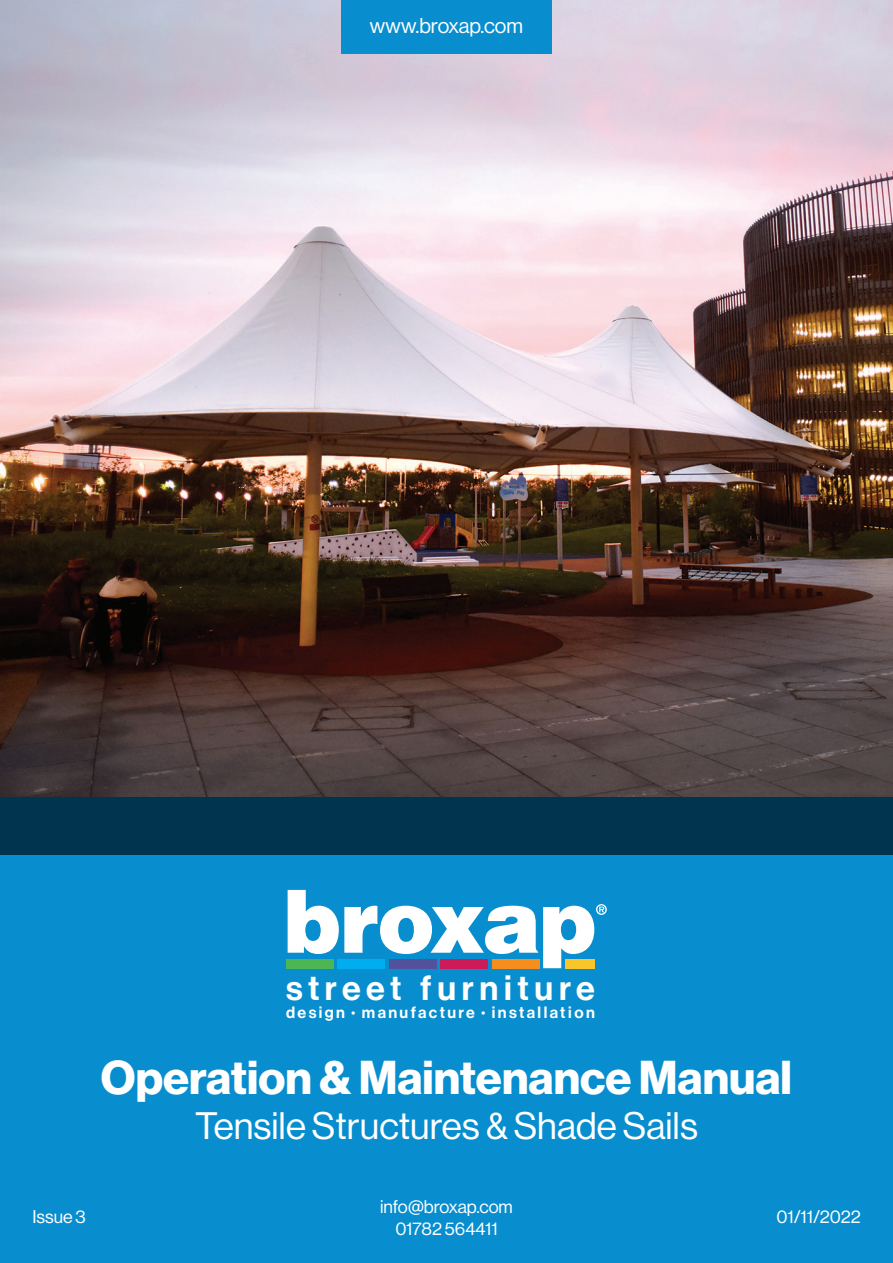
<style>
.page{position:relative;width:893px;height:1263px;background:#fff}
.page>*{position:absolute;margin:0;border:0;box-sizing:border-box;transform-origin:0 0}
.t1{font:46.5px "N Haas Grotesk DS Pro 75 Bd";color:#fff}
.t2{font:37.5px "N Haas Grotesk DS Pro 55 Rg";color:#fff}
.t3{font:34.5px "N Haas Grotesk DS Pro 65 Md";letter-spacing:.165em;color:#fff}
.t4{font:21px "N Haas Grotesk DS Pro 55 Rg";color:#fff}
.t5{font:18px "N Haas Grotesk DS Pro 55 Rg";color:#fff}
.t6{font:16.05px "N Haas Grotesk DS Pro 65 Md";letter-spacing:.145em;color:#fff}
.s1{font-family:"N Haas Grotesk DS Pro 45 Lt";font-size:15.3px}
</style>
<div class="page">
<div style="left:0;top:855px;width:893px;height:408px;background:#088ecf"></div>
<img style="left:0;top:0;width:893px;height:797px">
<div style="left:0;top:797px;width:893px;height:58px;background:#01344e"></div>
<div style="left:341px;top:0;width:210px;height:53px;background:#088ecf"></div>
<svg style="left:288px;top:890px;width:319px;height:78px"></svg>
<div style="left:286px;top:959px;width:47px;height:9px;background:#4bb653"></div>
<div style="left:338px;top:959px;width:47px;height:9px;background:#00aeef"></div>
<div style="left:389px;top:959px;width:47px;height:9px;background:#51519c"></div>
<div style="left:441px;top:959px;width:47px;height:9px;background:#cd1a58"></div>
<div style="left:492px;top:959px;width:47px;height:9px;background:#f68e1e"></div>
<div style="left:565px;top:959px;width:30px;height:9px;background:#fac42b"></div>
<p class="t4" style="left:370px;top:14px;width:155px">www.broxap.com</p>
<p class="t3" style="left:286px;top:968px;width:310px">street furniture</p>
<p class="t6" style="left:286px;top:1003px;width:310px">design <span class="s1">•</span> manufacture <span class="s1">•</span> installation</p>
<p class="t1" style="left:101px;top:1050px;width:693px">Operation &amp; Maintenance Manual</p>
<p class="t2" style="left:195px;top:1104px;width:504px">Tensile Structures &amp; Shade Sails</p>
<p class="t5" style="left:380px;top:1196px;width:134px">info@broxap.com</p>
<p class="t5" style="left:395px;top:1218px;width:104px">01782 564411</p>
<p class="t5" style="left:32px;top:1206px;width:55px">Issue 3</p>
<p class="t5" style="left:777px;top:1206px;width:86px">01/11/2022</p>
</div>
